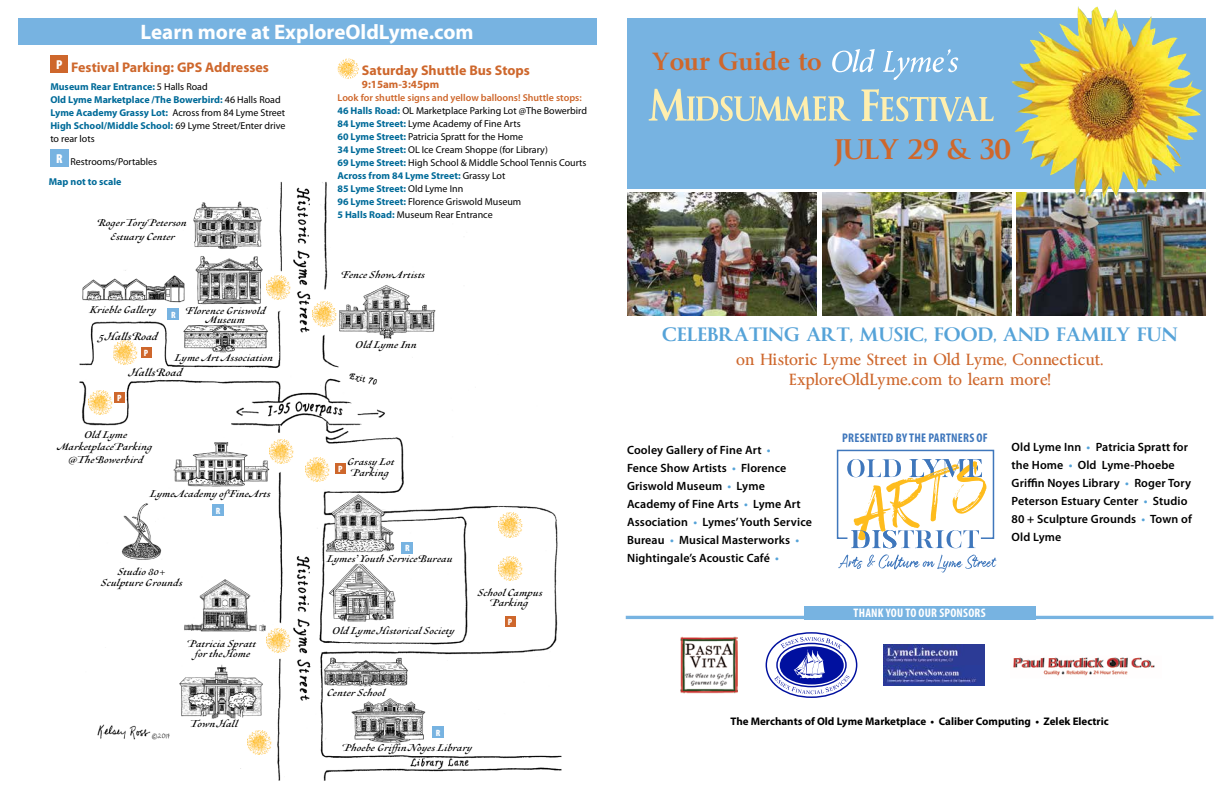
<style>
.page{position:relative;width:1224px;height:792px;background:#fff}
.page>*{position:absolute;margin:0;border:0;box-sizing:border-box;transform-origin:0 0}
.t1{font:700 26.4px "Byington";letter-spacing:-.01em;color:#ce672c}
.t2{font:700 23.1px "Byington";color:#ce672c}
.t3{font:700 21px "Myriad Pro";color:#fff}
.t4{font:700 18px "Byington";letter-spacing:.01em;color:#56a3d8}
.t5{font:15px/20px "Byington";letter-spacing:.01em;color:#ce672c;text-align:center}
.t6{font:700 14px "Myriad Pro";color:#ce672c}
.t7{font:700 condensed 12.6px "Myriad Pro";letter-spacing:.02em;color:#3f77bc}
.t8{font:12.5px "Sirenne Eighteen MVB Sw It";color:#000}
.t9{font:700 condensed 12.4px "Myriad Pro";letter-spacing:.02em;color:#fff}
.t10{font:600 12px/18px "Myriad Pro";letter-spacing:.01em;color:#000}
.t11{font:11.6px/10.7px "Sirenne Eighteen MVB Sw It";letter-spacing:.01em;color:#000;text-align:center}
.t12{font:700 11px "Myriad Pro";color:#000}
.t13{font:700 11px "Myriad Pro";color:#ce672c}
.t14{font:10px/13px "Myriad Pro";color:#000}
.t15{font:700 10px/13px "Myriad Pro";color:#006b99}
.t16{font:900 condensed 9.2px "Myriad Pro";color:#fff}
.s1{font-weight:400;color:#000}
.s2{font-weight:600;color:#ce672c}
.s3{font-weight:700;color:#006b99}
.s4{color:#56a3d8}
</style>
<div class="page">
<img style="left:80px;top:181px;width:481px;height:600px">
<div style="left:89px;top:388px;width:25px;height:29px;background:#fff"></div>
<img style="left:89px;top:390px;width:24px;height:25px">
<div style="left:266px;top:273px;width:26px;height:29px;background:#fff"></div>
<img style="left:266px;top:275px;width:25px;height:25px">
<div style="left:313px;top:299px;width:26px;height:30px;background:#fff"></div>
<img style="left:313px;top:302px;width:24px;height:24px">
<div style="left:269px;top:437px;width:26px;height:29px;background:#fff"></div>
<img style="left:269px;top:439px;width:25px;height:25px">
<div style="left:305px;top:455px;width:26px;height:29px;background:#fff"></div>
<img style="left:305px;top:457px;width:25px;height:25px">
<div style="left:499px;top:510px;width:25px;height:30px;background:#fff"></div>
<img style="left:499px;top:513px;width:24px;height:24px">
<div style="left:266px;top:626px;width:26px;height:29px;background:#fff"></div>
<img style="left:266px;top:628px;width:25px;height:24px">
<div style="left:499px;top:554px;width:25px;height:29px;background:#fff"></div>
<img style="left:499px;top:556px;width:24px;height:24px">
<div style="left:248px;top:728px;width:25px;height:29px;background:#fff"></div>
<img style="left:248px;top:730px;width:24px;height:25px">
<div style="left:18px;top:18px;width:578px;height:27px;background:#77b3e1"></div>
<div style="left:627px;top:18px;width:579px;height:171px;background:#77b3e1"></div>
<svg style="left:832px;top:49px;width:126px;height:31px"></svg>
<svg style="left:862px;top:89px;width:132px;height:33px"></svg>
<svg style="left:649px;top:89px;width:202px;height:32px"></svg>
<img style="left:1017px;top:193px;width:189px;height:123px">
<img style="left:628px;top:193px;width:189px;height:123px">
<img style="left:822px;top:193px;width:189px;height:123px">
<svg style="left:838px;top:554px;width:159px;height:19px"></svg>
<svg style="left:836px;top:449px;width:159px;height:99px"></svg>
<hr style="left:626px;top:616px;width:587px;height:3px;background:#77b3e1">
<div style="left:804px;top:607px;width:231px;height:13px;background:#77b3e1"></div>
<img style="left:680px;top:636px;width:58px;height:58px">
<svg style="left:766px;top:632px;width:91px;height:66px"></svg>
<img style="left:884px;top:666px;width:100px;height:20px">
<img style="left:884px;top:644px;width:100px;height:20px">
<img style="left:1013px;top:657px;width:142px;height:19px">
<div style="left:113px;top:338px;width:26px;height:29px;background:#fff"></div>
<img style="left:113px;top:340px;width:25px;height:25px">
<div style="left:141px;top:347px;width:10px;height:11px;background:#ce672c"></div>
<div style="left:114px;top:392px;width:11px;height:11px;background:#ce672c"></div>
<div style="left:505px;top:617px;width:10px;height:10px;background:#ce672c"></div>
<div style="left:168px;top:309px;width:11px;height:11px;background:#77b3e1"></div>
<div style="left:402px;top:542px;width:11px;height:12px;background:#77b3e1"></div>
<div style="left:433px;top:726px;width:11px;height:12px;background:#77b3e1"></div>
<img style="left:91px;top:717px;width:89px;height:28px">
<div style="left:335px;top:464px;width:10px;height:10px;background:#ce672c"></div>
<img style="left:1012px;top:7px;width:190px;height:194px">
<div style="left:212px;top:505px;width:12px;height:11px;background:#77b3e1"></div>
<img style="left:338px;top:58px;width:21px;height:21px">
<div style="left:50px;top:55px;width:18px;height:18px;background:#ce672c"></div>
<div style="left:50px;top:149px;width:18px;height:18px;background:#77b3e1"></div>
<h3 class="t3" style="left:141px;top:19px;width:334px">Learn more at ExploreOldLyme.com</h3>
<h3 class="t6" style="left:56px;top:59px;width:214px"><sup>P</sup> Festival Parking: GPS Addresses</h3>
<p class="t15" style="left:50px;top:80px;width:237px">Museum Rear Entrance: <span class="s1">5 Halls Road<br></span>Old Lyme Marketplace /The Bowerbird: <span class="s1">46 Halls Road </span>Lyme Academy Grassy Lot: <span class="s1">Across from 84 Lyme Street </span>High School/Middle School: <span class="s1">69 Lyme Street/Enter drive to rear lots</span></p>
<p class="t14" style="left:56px;top:155px;width:103px"><sup>R</sup> Restrooms/Portables</p>
<p class="t15" style="left:49px;top:175px;width:74px">Map not to scale</p>
<p class="t11" style="left:98px;top:216px;width:90px;line-height:14px">Roger Tory Peterson<br>Estuary Center</p>
<p class="t11" style="left:90px;top:305px;width:68px">Krieble Gallery</p>
<p class="t11" style="left:187px;top:307px;width:80px;line-height:9px">Florence Griswold<br>Museum</p>
<p class="t11" style="left:175px;top:353px;width:100px">Lyme Art Association</p>
<p class="t16" style="left:171px;top:309px;width:6px">R</p>
<p class="t8" style="left:98px;top:330px;width:61px">5 Halls Road</p>
<p class="t16" style="left:144px;top:347px;width:6px">P</p>
<p class="t8" style="left:129px;top:366px;width:54px">Halls Road</p>
<p class="t16" style="left:117px;top:392px;width:6px">P</p>
<p class="t11" style="left:59px;top:429px;width:95px;line-height:12.5px">Old Lyme<br>Marketplace Parking @The Bowerbird</p>
<p class="t11" style="left:150px;top:489px;width:122px">Lyme Academy of Fine Arts</p>
<p class="t11" style="left:101px;top:567px;width:83px">Studio 80+<br>Sculpture Grounds</p>
<p class="t16" style="left:216px;top:505px;width:6px">R</p>
<p class="t11" style="left:189px;top:638px;width:68px">Patricia Spratt for the Home</p>
<p class="t11" style="left:191px;top:718px;width:48px">Town Hall</p>
<h3 class="t6" style="left:362px;top:61px;width:169px">Saturday Shuttle Bus Stops</h3>
<p class="t13" style="left:362px;top:77px;width:79px">9:15am-3:45pm</p>
<p class="t14" style="left:338px;top:91px;width:251px"><span class="s2">Look for shuttle signs and yellow balloons! Shuttle stops:<br></span><span class="s3">46 Halls Road:</span> OL Marketplace Parking Lot @The Bowerbird <span class="s3">84 Lyme Street:</span> Lyme Academy of Fine Arts<br><span class="s3">60 Lyme Street:</span> Patricia Spratt for the Home<br><span class="s3">34 Lyme Street:</span> OL Ice Cream Shoppe (for Library)<br><span class="s3">69 Lyme Street:</span> High School &amp; Middle School Tennis Courts <span class="s3">Across from 84 Lyme Street:</span> Grassy Lot<br><span class="s3">85 Lyme Street:</span> Old Lyme Inn<br><span class="s3">96 Lyme Street:</span> Florence Griswold Museum<br><span class="s3">5 Halls Road:</span> Museum Rear Entrance</p>
<p class="t11" style="left:343px;top:269px;width:84px">Fence Show Artists</p>
<p class="t11" style="left:355px;top:339px;width:63px">Old Lyme Inn</p>
<p class="t11" style="left:347px;top:457px;width:49px">Grassy Lot<br>Parking</p>
<p class="t16" style="left:338px;top:463px;width:6px">P</p>
<p class="t16" style="left:405px;top:542px;width:6px">R</p>
<p class="t11" style="left:327px;top:553px;width:127px">Lymes’ Youth Service Bureau</p>
<p class="t11" style="left:332px;top:625px;width:124px">Old Lyme Historical Society</p>
<p class="t11" style="left:327px;top:688px;width:60px">Center School</p>
<p class="t16" style="left:436px;top:727px;width:6px">R</p>
<p class="t11" style="left:478px;top:587px;width:66px">School Campus<br>Parking</p>
<p class="t16" style="left:508px;top:616px;width:6px">P</p>
<p class="t11" style="left:344px;top:742px;width:130px">Phoebe Griffin Noyes Library</p>
<h2 class="t2" style="left:652px;top:48px;width:171px">Your Guide to</h2>
<h1 class="t1" style="left:835px;top:133px;width:178px">JULY 29 &amp; 30</h1>
<h3 class="t4" style="left:662px;top:323px;width:517px">CELEBRATING ART, MUSIC, FOOD, AND FAMILY FUN</h3>
<h3 class="t5" style="left:736px;top:350px;width:369px">on Historic Lyme Street in Old Lyme, Connecticut.<br>ExploreOldLyme.com to learn more!</h3>
<p class="t7" style="left:842px;top:430px;width:147px">PRESENTED BY THE PARTNERS OF</p>
<p class="t10" style="left:627px;top:441px;width:186px">Cooley Gallery of Fine Art <span class="s4">•<br></span>Fence Show Artists <span class="s4">•</span> Florence<br>Griswold Museum <span class="s4">•</span> Lyme<br>Academy of Fine Arts <span class="s4">•</span> Lyme Art<br>Association <span class="s4">•</span> Lymes’ Youth Service<br>Bureau <span class="s4">•</span> Musical Masterworks <span class="s4">•<br></span>Nightingale’s Acoustic Café <span class="s4">•</span></p>
<p class="t10" style="left:1012px;top:438px;width:182px">Old Lyme Inn <span class="s4">•</span> Patricia Spratt for the Home <span class="s4">•</span> Old Lyme-Phoebe<br>Griffin Noyes Library <span class="s4">•</span> Roger Tory<br>Peterson Estuary Center <span class="s4">•</span> Studio<br>80 + Sculpture Grounds <span class="s4">•</span> Town of<br>Old Lyme</p>
<p class="t9" style="left:854px;top:605px;width:134px">THANK YOU TO OUR SPONSORS</p>
<p class="t12" style="left:730px;top:715px;width:380px">The Merchants of Old Lyme Marketplace • Caliber Computing • Zelek Electric</p>
</div>
